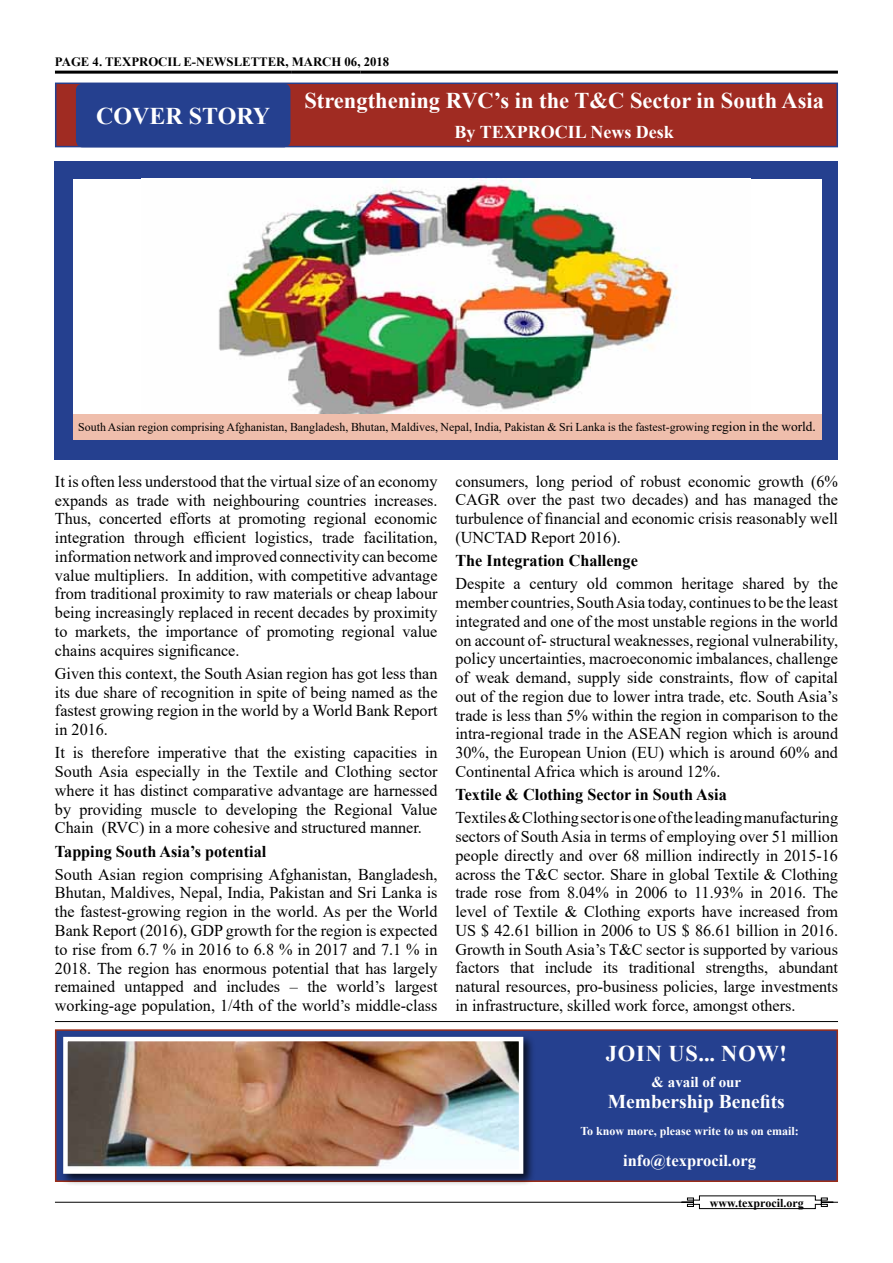
<style>
.page{position:relative;width:893px;height:1263px;background:#fff}
.page>*{position:absolute;margin:0;border:0;box-sizing:border-box;transform-origin:0 0}
.t1{font:700 24px "Times New Roman";color:#fff}
.t2{font:700 22.5px "Times New Roman";color:#fff}
.t3{font:700 19.5px "Times New Roman";color:#fff}
.t4{font:700 18px "Times New Roman";color:#fff}
.t5{font:16.5px/18.8px "Times New Roman";color:#000;text-align:justify}
.t6{font:700 16.5px "Times New Roman";color:#000}
.t7{font:700 16.5px "Times New Roman";color:#fff}
.t8{font:700 15px "Times New Roman";color:#fff}
.t9{font:700 12.75px "Times New Roman";color:#000}
.t10{font:12px "Times New Roman";color:#000}
.t11{font:700 12px "Times New Roman";color:#fff}
.t12{font:700 12px "Times New Roman";color:#000}
.s1{font-size:13.5px}
</style>
<div class="page">
<hr style="left:55px;top:1202px;width:783px;height:1px;background:#000">
<svg style="left:681px;top:1195px;width:153px;height:14px"></svg>
<hr style="left:55px;top:71px;width:237px;height:3px;background:#000">
<hr style="left:292px;top:71px;width:69px;height:3px;background:#000">
<hr style="left:361px;top:71px;width:477px;height:3px;background:#000">
<div style="left:55px;top:83px;width:783px;height:64px;background:#a02b22;border:2px solid #25408f"></div>
<div style="left:76px;top:84px;width:214px;height:63px;background:#25408f;border-radius:7px"></div>
<div style="left:55px;top:161px;width:783px;height:298px;background:#25408f"></div>
<div style="left:73px;top:179px;width:748px;height:261px;background:#fff"></div>
<img style="left:219px;top:179px;width:459px;height:235px">
<div style="left:73px;top:414px;width:748px;height:26px;background:#efbeac"></div>
<hr style="left:55px;top:1021px;width:783px;height:1px;background:#000">
<div style="left:56px;top:1030px;width:781px;height:151px;background:#25408f"></div>
<div style="left:55px;top:1029px;width:783px;height:153px;border:2px solid #9b2d19"></div>
<div style="left:60px;top:1034px;width:476px;height:152px;background:#000;opacity:.75"></div>
<img style="left:68px;top:1042px;width:450px;height:127px">
<div style="left:63px;top:1037px;width:460px;height:137px;border:4px solid #fff"></div>
<p class="t9" style="left:55px;top:53px;width:336px">PAGE 4. TEXPROCIL E-NEWSLETTER, MARCH 06, 2018</p>
<h1 class="t1" style="left:96px;top:98px;width:176px">COVER STORY</h1>
<h2 class="t2" style="left:304px;top:84px;width:521px">Strengthening RVC’s in the T&amp;C Sector in South Asia</h2>
<p class="t4" style="left:455px;top:119px;width:221px">By TEXPROCIL News Desk</p>
<p class="t10" style="left:78px;top:419px;width:739px">South Asian region comprising Afghanistan, Bangladesh, Bhutan, Maldives, Nepal, India, Pakistan &amp; Sri Lanka is the fastest-growing <span class="s1">region in the world.</span></p>
<p class="t5" style="left:55px;top:471px;width:384px">It is often less understood that the virtual size of an economy expands as trade with neighbouring countries increases.<br>Thus, concerted efforts at promoting regional economic integration through efficient logistics, trade facilitation, information network and improved connectivity can become value multipliers. In addition, with competitive advantage from traditional proximity to raw materials or cheap labour being increasingly replaced in recent decades by proximity to markets, the importance of promoting regional value chains acquires significance.</p>
<p class="t5" style="left:55px;top:663px;width:384px">Given this context, the South Asian region has got less than its due share of recognition in spite of being named as the fastest growing region in the world by a World Bank Report in 2016.</p>
<p class="t5" style="left:55px;top:743px;width:384px">It is therefore imperative that the existing capacities in South Asia especially in the Textile and Clothing sector where it has distinct comparative advantage are harnessed by providing muscle to developing the Regional Value Chain (RVC) in a more cohesive and structured manner.</p>
<p class="t6" style="left:55px;top:839px;width:213px">Tapping South Asia’s potential</p>
<p class="t5" style="left:55px;top:864px;width:384px">South Asian region comprising Afghanistan, Bangladesh, Bhutan, Maldives, Nepal, India, Pakistan and Sri Lanka is the fastest-growing region in the world. As per the World Bank Report (2016), GDP growth for the region is expected to rise from 6.7 % in 2016 to 6.8 % in 2017 and 7.1 % in 2018. The region has enormous potential that has largely remained untapped and includes – the world’s largest working-age population, 1/4th of the world’s middle-class</p>
<p class="t5" style="left:455px;top:471px;width:384px">consumers, long period of robust economic growth (6% CAGR over the past two decades) and has managed the turbulence of financial and economic crisis reasonably well (UNCTAD Report 2016).</p>
<p class="t6" style="left:455px;top:549px;width:184px">The Integration Challenge</p>
<p class="t5" style="left:455px;top:574px;width:384px">Despite a century old common heritage shared by the member countries, South Asia today, continues to be the least integrated and one of the most unstable regions in the world on account of- structural weaknesses, regional vulnerability, policy uncertainties, macroeconomic imbalances, challenge of weak demand, supply side constraints, flow of capital out of the region due to lower intra trade, etc. South Asia’s trade is less than 5% within the region in comparison to the intra-regional trade in the ASEAN region which is around 30%, the European Union (EU) which is around 60% and Continental Africa which is around 12%.</p>
<p class="t6" style="left:455px;top:783px;width:273px">Textile &amp; Clothing Sector in South Asia</p>
<p class="t5" style="left:455px;top:808px;width:384px">Textiles &amp; Clothing sector is one of the leading manufacturing sectors of South Asia in terms of employing over 51 million people directly and over 68 million indirectly in 2015-16 across the T&amp;C sector. Share in global Textile &amp; Clothing trade rose from 8.04% in 2006 to 11.93% in 2016. The level of Textile &amp; Clothing exports have increased from US $ 42.61 billion in 2006 to US $ 86.61 billion in 2016.<br>Growth in South Asia’s T&amp;C sector is supported by various factors that include its traditional strengths, abundant natural resources, pro-business policies, large investments in infrastructure, skilled work force, amongst others.</p>
<h2 class="t2" style="left:606px;top:1037px;width:183px">Join Us... Now!</h2>
<p class="t8" style="left:652px;top:1071px;width:91px">&amp; avail of our</p>
<p class="t3" style="left:608px;top:1088px;width:179px">Membership Benefits</p>
<p class="t11" style="left:580px;top:1122px;width:220px">To know more, please write to us on email:</p>
<p class="t7" style="left:623px;top:1148px;width:134px">info@texprocil.org</p>
<p class="t12" style="left:710px;top:1194px;width:95px">www.texprocil.org</p>
</div>
